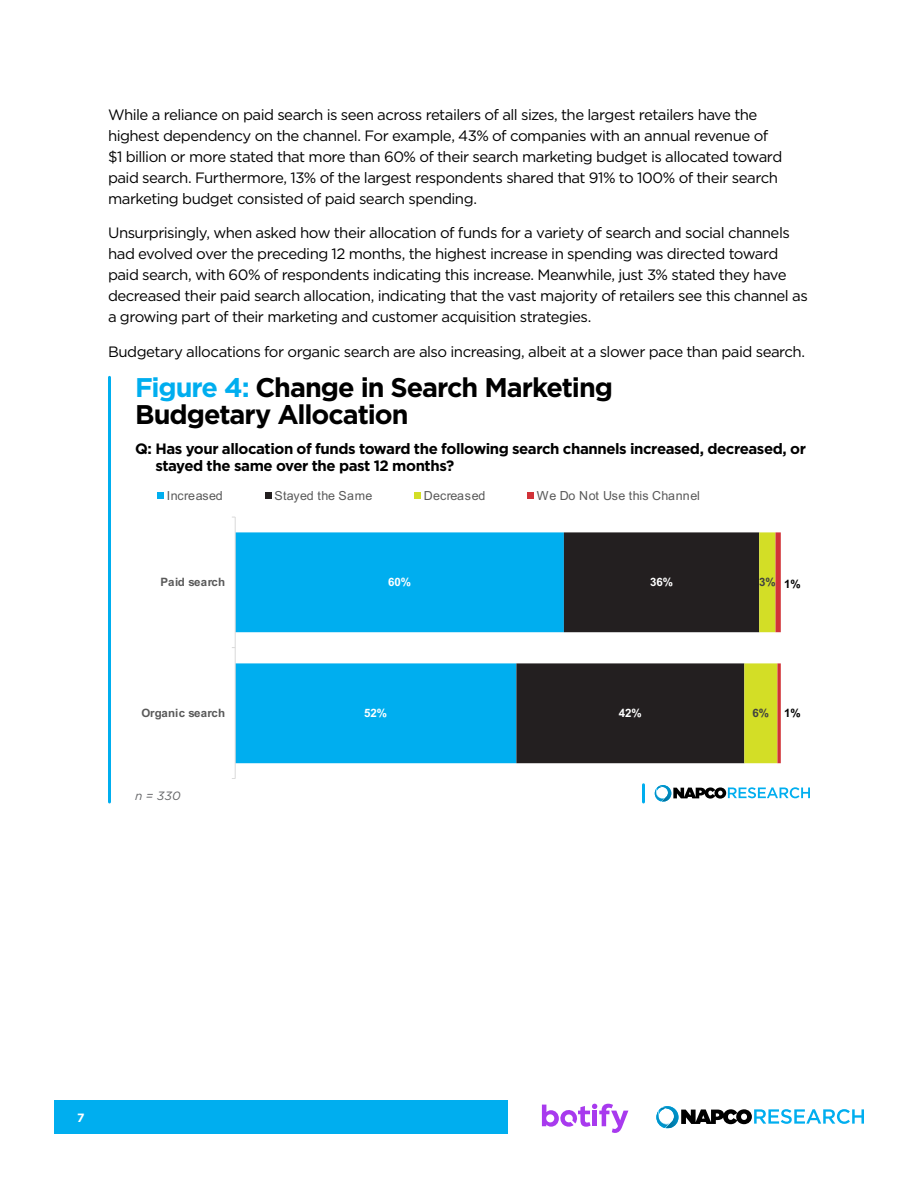
<style>
.page{position:relative;width:918px;height:1188px;background:#fff}
.page>*{position:absolute;margin:0;border:0;box-sizing:border-box;transform-origin:0 0}
.t1{font:700 27px/27px "Gotham";letter-spacing:-.04em;color:#000}
.t2{font:15px/21px "Gotham";letter-spacing:-.035em;color:#000}
.t3{font:700 15px/16.5px "Gotham";letter-spacing:-.03em;color:#000}
.t4{font:12.45px "Arial";letter-spacing:.025em;color:#595959}
.t5{font:12.45px "Arial";letter-spacing:.005em;color:#595959}
.t6{font:italic 12px "Gotham";color:#636466}
.t7{font:700 12px "Gotham";color:#fff}
.t8{font:700 11.55px "Arial";letter-spacing:.025em;color:#595959}
.t9{font:700 11.55px "Arial";color:#fff}
.t10{font:700 11.55px "Arial";color:#404040}
.t11{font:700 11.55px "Arial";color:#000}
.s1{color:#00aeef}
</style>
<div class="page">
<div style="left:54px;top:1101px;width:54px;height:33px;background:#00aeef"></div>
<svg style="left:656px;top:1106px;width:208px;height:22px"></svg>
<svg style="left:542px;top:1104px;width:86px;height:29px"></svg>
<div style="left:108px;top:1101px;width:400px;height:33px;background:#00aeef"></div>
<svg style="left:236px;top:532px;width:280px;height:231px;background:#22b9f1"></svg>
<svg style="left:516px;top:532px;width:228px;height:231px;background:#3e4a51"></svg>
<svg style="left:744px;top:532px;width:37px;height:231px;background:#baaf47"></svg>
<hr style="left:235px;top:517px;width:1px;height:262px;background:#d9d9d9">
<div style="left:157px;top:493px;width:7px;height:6px;background:#00aeef"></div>
<div style="left:265px;top:493px;width:7px;height:6px;background:#231f20"></div>
<svg style="left:415px;top:493px;width:6px;height:6px"></svg>
<div style="left:527px;top:493px;width:7px;height:6px;background:#d13238"></div>
<hr style="left:108px;top:377px;width:3px;height:425px;background:#00aeef">
<hr style="left:642px;top:785px;width:3px;height:17px;background:#00aeef">
<svg style="left:655px;top:785px;width:155px;height:17px"></svg>
<p class="t2" style="left:108px;top:104px;width:676px">While a reliance on paid search is seen across retailers of all sizes, the largest retailers have the highest dependency on the channel. For example, 43% of companies with an annual revenue of $1 billion or more stated that more than 60% of their search marketing budget is allocated toward paid search. Furthermore, 13% of the largest respondents shared that 91% to 100% of their search marketing budget consisted of paid search spending.</p>
<p class="t2" style="left:108px;top:222px;width:701px">Unsurprisingly, when asked how their allocation of funds for a variety of search and social channels had evolved over the preceding 12 months, the highest increase in spending was directed toward paid search, with 60% of respondents indicating this increase. Meanwhile, just 3% stated they have decreased their paid search allocation, indicating that the vast majority of retailers see this channel as a growing part of their marketing and customer acquisition strategies.</p>
<p class="t2" style="left:108px;top:341px;width:699px">Budgetary allocations for organic search are also increasing, albeit at a slower pace than paid search.</p>
<h1 class="t1" style="left:135px;top:374px;width:480px"><span class="s1">Figure 4:</span> Change in Search Marketing<br>Budgetary Allocation</h1>
<p class="t3" style="left:155px;top:441px;width:652px;text-indent:-20px">Q: Has your allocation of funds toward the following search channels increased, decreased, or stayed the same over the past 12 months?</p>
<p class="t5" style="left:167px;top:487px;width:57px">Increased</p>
<p class="t4" style="left:274px;top:487px;width:100px">Stayed the Same</p>
<p class="t4" style="left:424px;top:487px;width:63px">Decreased</p>
<p class="t4" style="left:537px;top:487px;width:164px">We Do Not Use this Channel</p>
<p class="t8" style="left:161px;top:574px;width:66px">Paid search</p>
<p class="t9" style="left:388px;top:574px;width:25px">60%</p>
<p class="t9" style="left:650px;top:574px;width:25px">36%</p>
<p class="t10" style="left:759px;top:574px;width:18px">3%</p>
<p class="t11" style="left:784px;top:576px;width:18px">1%</p>
<p class="t8" style="left:141px;top:704px;width:85px">Organic search</p>
<p class="t9" style="left:364px;top:705px;width:25px">52%</p>
<p class="t9" style="left:619px;top:705px;width:25px">42%</p>
<p class="t10" style="left:753px;top:705px;width:18px">6%</p>
<p class="t11" style="left:784px;top:705px;width:18px">1%</p>
<p class="t6" style="left:135px;top:788px;width:47px">n = 330</p>
<p class="t7" style="left:77px;top:1110px;width:9px">7</p>
</div>
